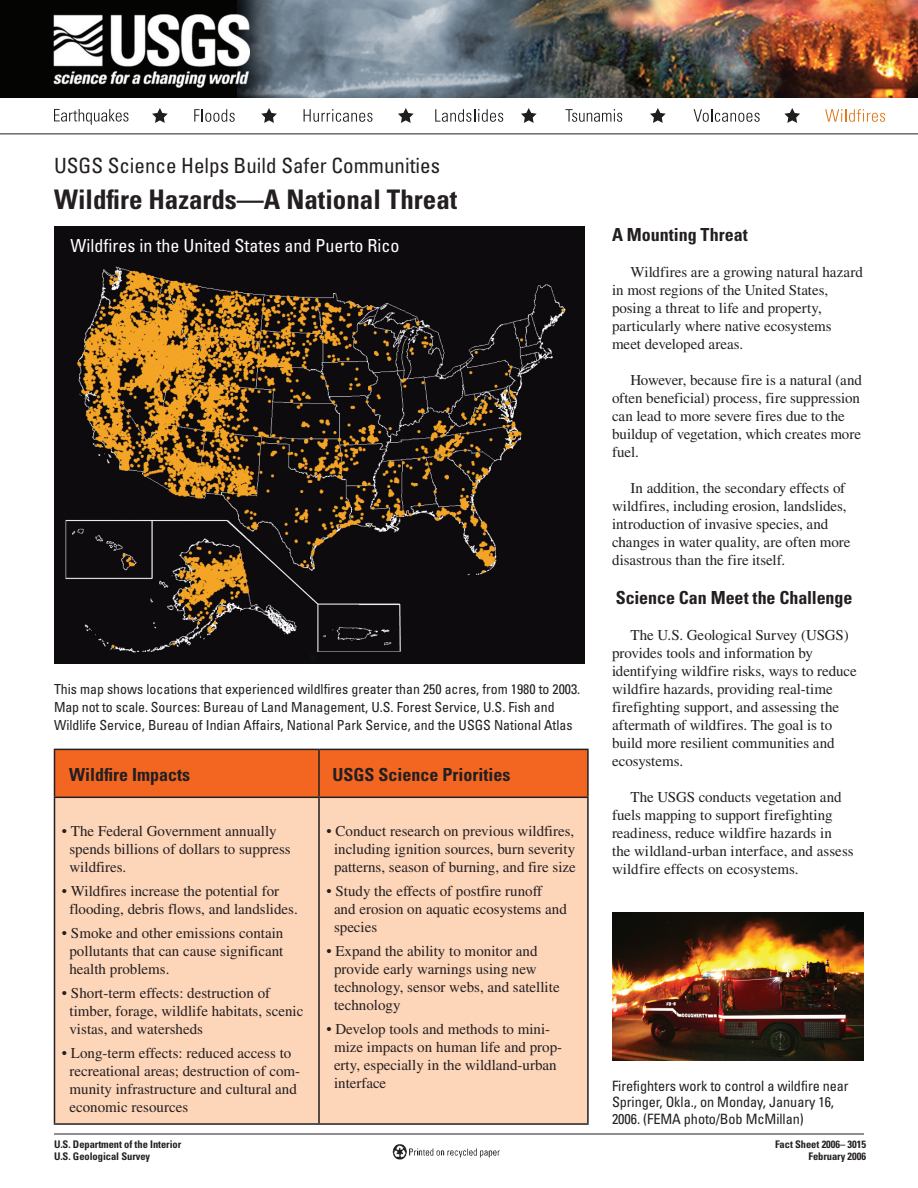
<style>
.page{position:relative;width:918px;height:1188px;background:#fff}
.page>*{position:absolute;margin:0;border:0;box-sizing:border-box;transform-origin:0 0}
.t1{font:700 condensed 27px "Univers";color:#231f20}
.t2{font:condensed 21px "Univers";color:#231f20}
.t3{font:700 condensed 18px "Univers";color:#231f20}
.t4{font:condensed 18px "Univers";color:#fff}
.t5{font:15px/18px "Times";color:#231f20}
.t6{font:condensed 14.25px/16.5px "Univers";letter-spacing:-.005em;color:#231f20}
.t7{font:condensed 13.8px/18px "Univers";color:#231f20}
.t8{font:700 condensed 10.5px/12px "Univers";letter-spacing:-.005em;color:#231f20}
</style>
<div class="page">
<div style="left:54px;top:226px;width:531px;height:438px;background:#0d0b0e"></div>
<img style="left:65px;top:266px;width:501px;height:387px">
<div style="left:55px;top:750px;width:532px;height:47px;background:#f36621"></div>
<div style="left:55px;top:798px;width:532px;height:325px;background:#fdd5b9"></div>
<hr style="left:320px;top:749px;width:269px;height:1px;background:#231f20">
<hr style="left:587px;top:750px;width:2px;height:47px;background:#231f20">
<hr style="left:320px;top:797px;width:269px;height:1px;background:#231f20">
<hr style="left:54px;top:798px;width:1px;height:325px;background:#231f20">
<hr style="left:54px;top:1123px;width:265px;height:2px;background:#231f20">
<hr style="left:54px;top:749px;width:266px;height:1px;background:#231f20">
<hr style="left:54px;top:750px;width:1px;height:47px;background:#231f20">
<hr style="left:318px;top:750px;width:2px;height:47px;background:#231f20">
<hr style="left:54px;top:797px;width:266px;height:1px;background:#231f20">
<hr style="left:318px;top:798px;width:2px;height:325px;background:#231f20">
<hr style="left:587px;top:798px;width:2px;height:325px;background:#231f20">
<hr style="left:319px;top:1123px;width:270px;height:2px;background:#231f20">
<hr style="left:0;top:134px;width:918px;height:1px;background:#231f20">
<img style="left:392px;top:1144px;width:108px;height:16px">
<img style="left:612px;top:913px;width:252px;height:147px">
<hr style="left:54px;top:1134px;width:810px;height:1px;background:#231f20">
<img style="left:0;top:0;width:918px;height:98px">
<svg style="left:304px;top:109px;width:68px;height:13px"></svg>
<svg style="left:194px;top:109px;width:41px;height:13px"></svg>
<svg style="left:152px;top:108px;width:16px;height:15px"></svg>
<svg style="left:261px;top:108px;width:16px;height:15px"></svg>
<svg style="left:435px;top:109px;width:68px;height:13px"></svg>
<svg style="left:694px;top:109px;width:66px;height:13px"></svg>
<svg style="left:825px;top:109px;width:60px;height:13px"></svg>
<svg style="left:650px;top:108px;width:16px;height:15px"></svg>
<svg style="left:784px;top:108px;width:16px;height:15px"></svg>
<svg style="left:398px;top:108px;width:16px;height:15px"></svg>
<svg style="left:565px;top:109px;width:57px;height:13px"></svg>
<svg style="left:521px;top:108px;width:16px;height:15px"></svg>
<svg style="left:54px;top:109px;width:74px;height:16px"></svg>
<h2 class="t2" style="left:54px;top:152px;width:388px">USGS Science Helps Build Safer Communities</h2>
<h1 class="t1" style="left:54px;top:183px;width:405px">Wildfire Hazards—A National Threat</h1>
<p class="t4" style="left:70px;top:234px;width:330px">Wildfires in the United States and Puerto Rico</p>
<p class="t7" style="left:54px;top:680px;width:528px">This map shows locations that experienced wildlfires greater than 250 acres, from 1980 to 2003.<br>Map not to scale. Sources: Bureau of Land Management, U.S. Forest Service, U.S. Fish and<br>Wildlife Service, Bureau of Indian Affairs, National Park Service, and the USGS National Atlas</p>
<p class="t3" style="left:69px;top:763px;width:122px">Wildfire Impacts</p>
<p class="t3" style="left:333px;top:763px;width:180px">USGS Science Priorities</p>
<p class="t5" style="left:69px;top:822px;width:223px;text-indent:-8px">• The Federal Government annually spends billions of dollars to suppress wildfires.</p>
<p class="t5" style="left:69px;top:882px;width:230px;text-indent:-8px">• Wildfires increase the potential for flooding, debris flows, and landslides.</p>
<p class="t5" style="left:69px;top:924px;width:215px;text-align:justify;text-indent:-8px">• Smoke and other emissions contain pollutants that can cause significant health problems.</p>
<p class="t5" style="left:69px;top:984px;width:235px;text-indent:-8px">• Short-term effects: destruction of timber, forage, wildlife habitats, scenic vistas, and watersheds</p>
<p class="t5" style="left:69px;top:1044px;width:232px;text-indent:-8px">• Long-term effects: reduced access to recreational areas; destruction of com&shy;munity infrastructure and cultural and economic resources</p>
<p class="t5" style="left:327px;top:822px;width:251px;text-align:center">• Conduct research on previous wildfires, including ignition sources, burn severity patterns, season of burning, and fire size</p>
<p class="t5" style="left:334px;top:882px;width:234px;text-indent:-8px">• Study the effects of postfire runoff and erosion on aquatic ecosystems and species</p>
<p class="t5" style="left:334px;top:942px;width:227px;text-indent:-8px">• Expand the ability to monitor and provide early warnings using new technology, sensor webs, and satellite technology</p>
<p class="t5" style="left:334px;top:1020px;width:230px;text-indent:-8px">• Develop tools and methods to mini&shy;mize impacts on human life and prop&shy;erty, especially in the wildland-urban interface</p>
<p class="t3" style="left:612px;top:224px;width:137px">A Mounting Threat</p>
<p class="t5" style="left:612px;top:263px;width:252px;text-indent:18px">Wildfires are a growing natural hazard in most regions of the United States, posing a threat to life and property, particularly where native ecosystems meet developed areas.</p>
<p class="t5" style="left:612px;top:371px;width:252px;text-indent:18px">However, because fire is a natural (and often beneficial) process, fire suppression can lead to more severe fires due to the buildup of vegetation, which creates more fuel.</p>
<p class="t5" style="left:612px;top:479px;width:240px;text-indent:18px">In addition, the secondary effects of wildfires, including erosion, landslides, introduction of invasive species, and changes in water quality, are often more disastrous than the fire itself.</p>
<p class="t3" style="left:616px;top:587px;width:238px">Science Can Meet the Challenge</p>
<p class="t5" style="left:612px;top:626px;width:246px;text-indent:18px">The U.S. Geological Survey (USGS) provides tools and information by identifying wildfire risks, ways to reduce wildfire hazards, providing real-time firefighting support, and assessing the aftermath of wildfires. The goal is to build more resilient communities and ecosystems.</p>
<p class="t5" style="left:612px;top:788px;width:243px;text-indent:18px">The USGS conducts vegetation and fuels mapping to support firefighting readiness, reduce wildfire hazards in the wildland-urban interface, and assess wildfire effects on ecosystems.</p>
<p class="t6" style="left:612px;top:1077px;width:238px">Firefighters work to control a wildfire near<br>Springer, Okla., on Monday, January 16,<br>2006. (FEMA photo/Bob McMillan)</p>
<p class="t8" style="left:54px;top:1139px;width:129px">U.S. Department of the Interior<br>U.S. Geological Survey</p>
<p class="t8" style="left:775px;top:1139px;width:93px;text-align:right">Fact Sheet 2006– 3015<br>February 2006</p>
</div>
